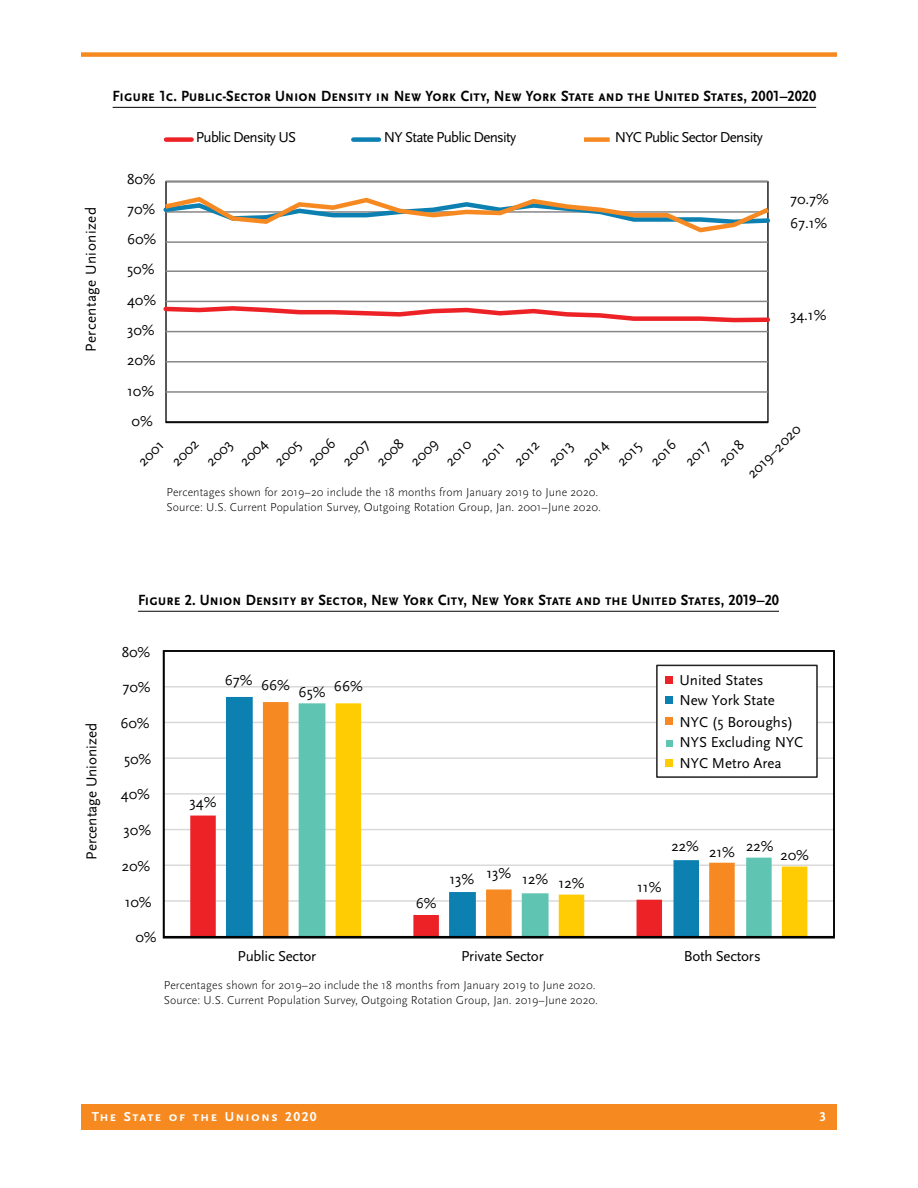
<style>
.page{position:relative;width:918px;height:1188px;background:#fff}
.page>*{position:absolute;margin:0;border:0;box-sizing:border-box;transform-origin:0 0}
.t1{font:900 18px "Scala Sans";color:#fff}
.t2{font:15.45px "Scala Sans Bold SC";letter-spacing:-.005em;color:#000;scale:.92 1}
.t3{font:15px/20.9px "Scala Sans";color:#010101}
.t4{font:15px "Scala Sans";letter-spacing:-.045em;color:#010101}
.t5{font:15px "Scala Sans";letter-spacing:.03em;color:#010101}
.t6{font:13.5px "Scala Sans Bold SC";letter-spacing:.095em;color:#fff}
.t7{font:300 12px/15px "Scala Sans";letter-spacing:.005em;color:#000}
.s1{font-family:"Scala Sans Bold SC";font-weight:400;font-size:13.5px}
</style>
<div class="page">
<div style="left:81px;top:1104px;width:756px;height:26px;background:#f6891f"></div>
<div style="left:81px;top:52px;width:756px;height:5px;background:#f6891f"></div>
<hr style="left:164px;top:900px;width:670px;height:2px;background:#d9d9d8">
<hr style="left:164px;top:865px;width:670px;height:1px;background:#d9d9d8">
<hr style="left:164px;top:829px;width:670px;height:1px;background:#d9d9d8">
<hr style="left:164px;top:793px;width:670px;height:2px;background:#d9d9d8">
<hr style="left:164px;top:757px;width:670px;height:2px;background:#d9d9d8">
<hr style="left:164px;top:722px;width:670px;height:1px;background:#d9d9d8">
<hr style="left:164px;top:686px;width:670px;height:2px;background:#d9d9d8">
<svg style="left:190px;top:816px;width:36px;height:118px;fill:#ec2227"></svg>
<svg style="left:226px;top:697px;width:37px;height:237px;fill:#0b80b1"></svg>
<svg style="left:263px;top:702px;width:36px;height:232px;fill:#f68921"></svg>
<svg style="left:299px;top:703px;width:37px;height:231px;fill:#60c4b3"></svg>
<svg style="left:336px;top:703px;width:471px;height:231px"></svg>
<div style="left:657px;top:665px;width:160px;height:112px;background:#fff"></div>
<div style="left:656px;top:665px;width:162px;height:113px;border:2px solid #231f20"></div>
<div style="left:666px;top:676px;width:7px;height:7px;background:#ec2227"></div>
<div style="left:666px;top:696px;width:7px;height:7px;background:#0b80b1"></div>
<div style="left:666px;top:718px;width:7px;height:7px;background:#f68921"></div>
<div style="left:666px;top:740px;width:7px;height:7px;background:#60c4b3"></div>
<div style="left:666px;top:760px;width:7px;height:7px;background:#ffcc04"></div>
<div style="left:163px;top:650px;width:672px;height:287px;border:2px solid #010101"></div>
<div style="left:166px;top:137px;width:26px;height:5px;background:#ec2227"></div>
<div style="left:353px;top:137px;width:26px;height:5px;background:#0b80b1"></div>
<div style="left:584px;top:137px;width:26px;height:5px;background:#f68921"></div>
<hr style="left:166px;top:391px;width:602px;height:2px;background:#878787">
<hr style="left:166px;top:361px;width:602px;height:2px;background:#878787">
<hr style="left:166px;top:331px;width:602px;height:1px;background:#878787">
<hr style="left:166px;top:301px;width:602px;height:1px;background:#878787">
<hr style="left:166px;top:270px;width:602px;height:2px;background:#878787">
<hr style="left:166px;top:241px;width:602px;height:2px;background:#878787">
<hr style="left:166px;top:181px;width:602px;height:1px;background:#878787">
<hr style="left:166px;top:421px;width:602px;height:2px;background:#010101">
<svg style="left:163px;top:304px;width:608px;height:21px"></svg>
<svg style="left:163px;top:194px;width:608px;height:41px"></svg>
<hr style="left:113px;top:107px;width:703px;height:1px;background:#000">
<hr style="left:138px;top:611px;width:641px;height:1px;background:#000">
<p class="t2" style="left:113px;top:87px;width:766px">Figure 1c. Public-Sector Union Density in New York City, New York State and the United States, 2001–2020</p>
<p class="t5" style="left:83px;top:352px;width:146px;rotate:-90deg">Percentage Unionized</p>
<p class="t3" style="left:127px;top:169px;width:30px">80%</p>
<p class="t3" style="left:127px;top:199px;width:30px">70%</p>
<p class="t3" style="left:127px;top:229px;width:31px">60%</p>
<p class="t3" style="left:127px;top:259px;width:29px">50%</p>
<p class="t3" style="left:127px;top:290px;width:31px">40%</p>
<p class="t3" style="left:127px;top:320px;width:29px">30%</p>
<p class="t3" style="left:127px;top:350px;width:30px">20%</p>
<p class="t3" style="left:127px;top:381px;width:28px">10%</p>
<p class="t4" style="left:196px;top:129px;width:102px">Public Density US</p>
<p class="t4" style="left:384px;top:129px;width:134px">NY State Public Density</p>
<p class="t4" style="left:615px;top:129px;width:150px">NYC Public Sector Density</p>
<p class="t3" style="left:790px;top:188px;width:40px;line-height:23.5px">70.7%<br>67.1%</p>
<p class="t3" style="left:790px;top:305px;width:38px">34.1%</p>
<p class="t3" style="left:132px;top:411px;width:23px">0%</p>
<p class="t3" style="left:742px;top:468px;width:71px;rotate:-45deg">2019–2020</p>
<p class="t3" style="left:133px;top:456px;width:32px;rotate:-45deg">2001</p>
<p class="t3" style="left:167px;top:456px;width:33px;rotate:-45deg">2002</p>
<p class="t3" style="left:201px;top:456px;width:32px;rotate:-45deg">2003</p>
<p class="t3" style="left:235px;top:456px;width:34px;rotate:-45deg">2004</p>
<p class="t3" style="left:270px;top:456px;width:32px;rotate:-45deg">2005</p>
<p class="t3" style="left:303px;top:456px;width:34px;rotate:-45deg">2006</p>
<p class="t3" style="left:338px;top:456px;width:33px;rotate:-45deg">2007</p>
<p class="t3" style="left:372px;top:456px;width:33px;rotate:-45deg">2008</p>
<p class="t3" style="left:406px;top:456px;width:34px;rotate:-45deg">2009</p>
<p class="t3" style="left:441px;top:456px;width:32px;rotate:-45deg">2010</p>
<p class="t3" style="left:476px;top:456px;width:29px;rotate:-45deg">2011</p>
<p class="t3" style="left:509px;top:456px;width:30px;rotate:-45deg">2012</p>
<p class="t3" style="left:544px;top:456px;width:29px;rotate:-45deg">2013</p>
<p class="t3" style="left:577px;top:456px;width:31px;rotate:-45deg">2014</p>
<p class="t3" style="left:612px;top:456px;width:29px;rotate:-45deg">2015</p>
<p class="t3" style="left:646px;top:456px;width:31px;rotate:-45deg">2016</p>
<p class="t3" style="left:680px;top:456px;width:30px;rotate:-45deg">2017</p>
<p class="t3" style="left:714px;top:456px;width:30px;rotate:-45deg">2018</p>
<p class="t7" style="left:166px;top:484px;width:436px">Percentages shown for 2019–20 include the 18 months from January 2019 to June 2020.<br>Source: U.S. Current Population Survey, Outgoing Rotation Group, Jan. 2001–June 2020.</p>
<p class="t3" style="left:81px;top:860px;width:138px;rotate:-90deg">Percentage Unionized</p>
<p class="t2" style="left:138px;top:591px;width:698px">Figure 2. Union Density by Sector, New York City, New York State and the United States, 2019–20</p>
<p class="t3" style="left:122px;top:642px;width:30px">80%</p>
<p class="t3" style="left:123px;top:677px;width:30px">70%</p>
<p class="t3" style="left:120px;top:713px;width:31px">60%</p>
<p class="t3" style="left:124px;top:749px;width:29px">50%</p>
<p class="t3" style="left:121px;top:784px;width:31px">40%</p>
<p class="t3" style="left:124px;top:820px;width:29px">30%</p>
<p class="t3" style="left:122px;top:856px;width:30px">20%</p>
<p class="t3" style="left:125px;top:892px;width:28px">10%</p>
<p class="t3" style="left:225px;top:672px;width:67px">67% 66%</p>
<p class="t3" style="left:299px;top:679px;width:66px">65% 66%</p>
<p class="t3" style="left:190px;top:792px;width:28px">34%</p>
<p class="t3" style="left:416px;top:893px;width:22px">6%</p>
<p class="t3" style="left:487px;top:862px;width:26px">13%</p>
<p class="t3" style="left:450px;top:869px;width:26px">13%</p>
<p class="t3" style="left:522px;top:871px;width:64px">12% 12%</p>
<p class="t3" style="left:679px;top:670px;width:125px">United States<br>New York State<br>NYC (5 Boroughs)<br>NYS Excluding NYC<br>NYC Metro Area</p>
<p class="t3" style="left:637px;top:876px;width:26px">11%</p>
<p class="t3" style="left:671px;top:836px;width:29px">22%</p>
<p class="t3" style="left:746px;top:836px;width:29px">22%</p>
<p class="t3" style="left:709px;top:841px;width:27px">21%</p>
<p class="t3" style="left:780px;top:845px;width:30px">20%</p>
<p class="t3" style="left:135px;top:927px;width:23px">0%</p>
<p class="t3" style="left:238px;top:946px;width:80px">Public Sector</p>
<p class="t3" style="left:461px;top:946px;width:84px">Private Sector</p>
<p class="t3" style="left:684px;top:946px;width:78px">Both Sectors</p>
<p class="t7" style="left:164px;top:978px;width:436px">Percentages shown for 2019–20 include the 18 months from January 2019 to June 2020.<br>Source: U.S. Current Population Survey, Outgoing Rotation Group, Jan. 2019–June 2020.</p>
<p class="t1" style="left:92px;top:1108px;width:237px">The State of the Unions 2011</p>
<p class="t6" style="left:92px;top:1109px;width:226px">The State of the Unions 2020</p>
<p class="t1" style="left:817px;top:1108px;width:10px">3<span class="s1">3</span></p>
</div>
